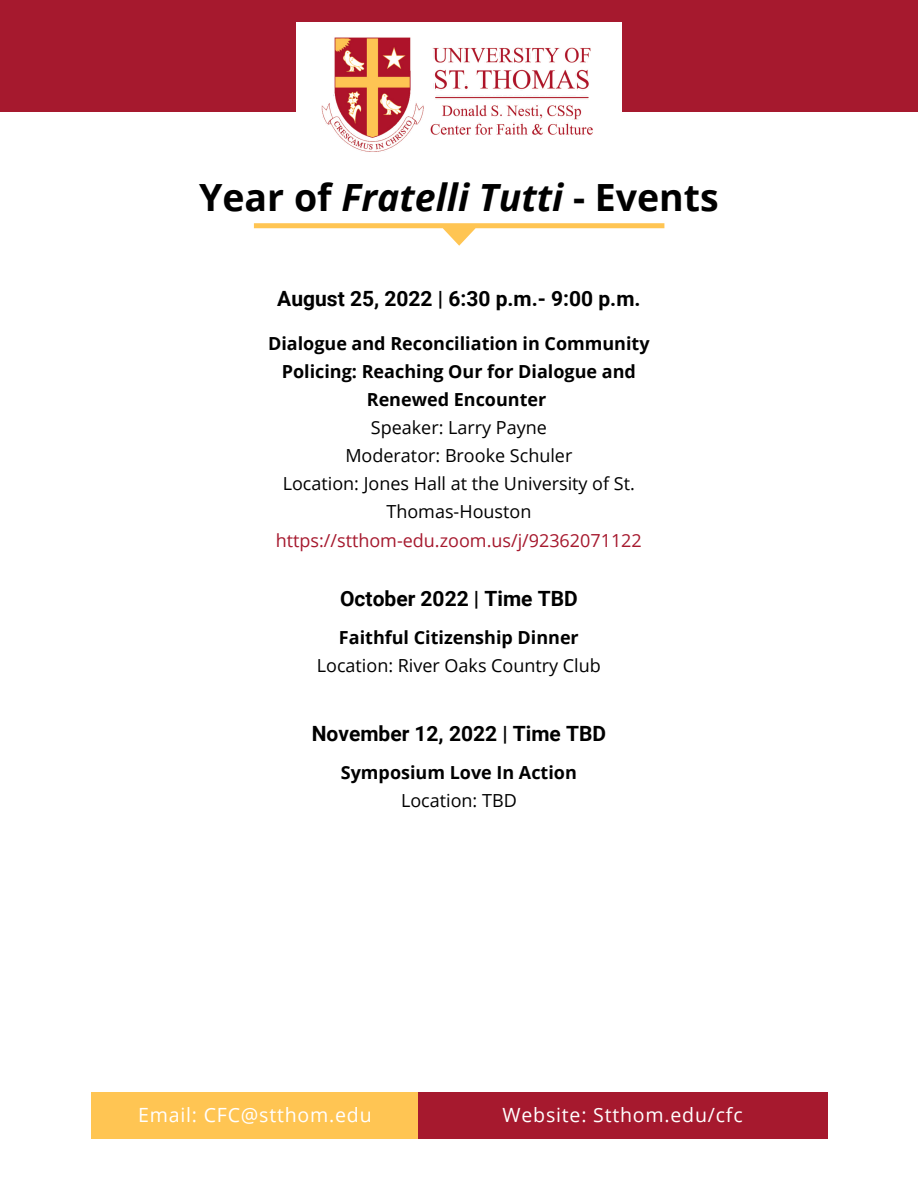
<style>
.page{position:relative;width:918px;height:1188px;background:#fff}
.page>*{position:absolute;margin:0;border:0;box-sizing:border-box;transform-origin:0 0}
.t1{font:700 37.5px "Open Sans";color:#000}
.t2{font:700 21px "Roboto";color:#000}
.t3{font:19.65px "Open Sans";letter-spacing:.04em;color:#fff}
.t4{font:18px/28.2px "Open Sans";color:#000;text-align:center}
.t5{font:700 18px/28.2px "Open Sans";color:#000;text-align:center}
.t6{font:18px "Open Sans";color:#a6192e}
.s1{font-style:italic}
</style>
<div class="page">
<div style="left:0;top:0;width:918px;height:111px;background:#a6192e"></div>
<div style="left:418px;top:1092px;width:410px;height:46px;background:#a6192e"></div>
<div style="left:92px;top:1092px;width:326px;height:46px;background:#ffc553"></div>
<div style="left:296px;top:22px;width:326px;height:140px;background:#fff"></div>
<svg style="left:254px;top:223px;width:410px;height:23px"></svg>
<img style="left:321px;top:37px;width:272px;height:115px">
<p class="t1" style="left:199px;top:171px;width:521px">Year of <span class="s1">Fratelli Tutti</span> - Events</p>
<p class="t2" style="left:277px;top:286px;width:365px">August 25, 2022 | 6:30 p.m.- 9:00 p.m.</p>
<p class="t5" style="left:268px;top:329px;width:383px">Dialogue and Reconciliation in Community<br>Policing: Reaching Our for Dialogue and<br>Renewed Encounter</p>
<p class="t4" style="left:371px;top:413px;width:178px">Speaker: Larry Payne</p>
<p class="t4" style="left:345px;top:441px;width:228px">Moderator: Brooke Schuler</p>
<p class="t4" style="left:283px;top:469px;width:354px">Location: Jones Hall at the University of St.<br>Thomas-Houston</p>
<p class="t6" style="left:276px;top:527px;width:368px">https://stthom-edu.zoom.us/j/92362071122</p>
<p class="t2" style="left:340px;top:587px;width:239px">October 2022 | Time TBD</p>
<p class="t5" style="left:339px;top:623px;width:241px">Faithful Citizenship Dinner</p>
<p class="t4" style="left:317px;top:651px;width:286px">Location: River Oaks Country Club</p>
<p class="t2" style="left:312px;top:722px;width:296px">November 12, 2022 | Time TBD</p>
<p class="t5" style="left:341px;top:758px;width:238px">Symposium Love In Action</p>
<p class="t4" style="left:401px;top:786px;width:117px">Location: TBD</p>
<p class="t3" style="left:138px;top:1101px;width:235px">Email: CFC@stthom.edu</p>
<p class="t3" style="left:503px;top:1101px;width:242px">Website: Stthom.edu/cfc</p>
</div>
